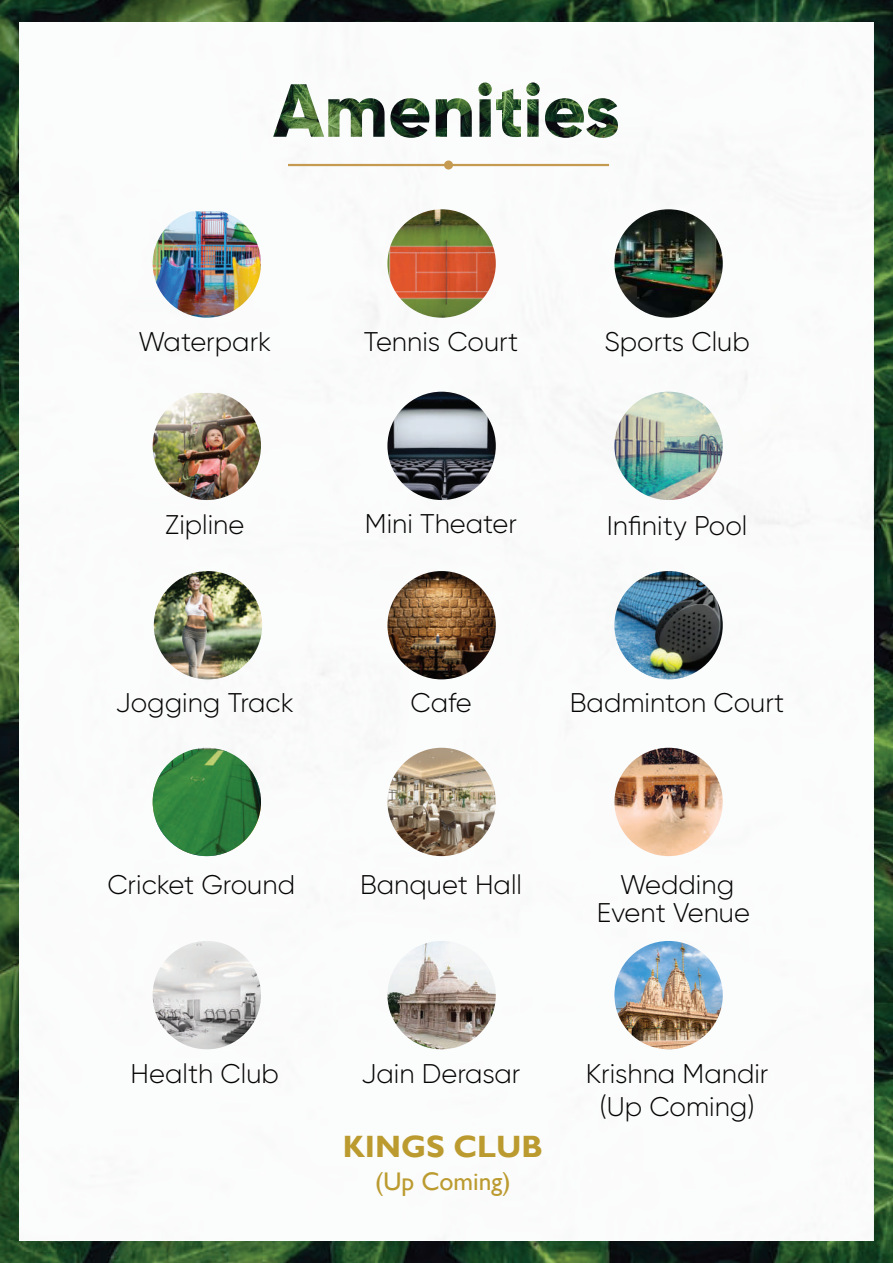
<style>
.page{position:relative;width:893px;height:1263px;background:#fff}
.page>*{position:absolute;margin:0;border:0;box-sizing:border-box;transform-origin:0 0}
.t1{font:700 30.9px "Gill Sans";color:#bb9b2f}
.t2{font:300 27px/28.5px "Gilroy";color:#050504;text-align:center}
.t3{font:25.5px "Gill Sans";color:#bb9b2f}
</style>
<div class="page">
<img style="left:0;top:0;width:893px;height:1263px">
<div style="left:20px;top:22px;width:853px;height:1219px;background:#fff"></div>
<img style="left:153px;top:211px;width:108px;height:107px">
<img style="left:387px;top:209px;width:109px;height:109px;border-radius:54px">
<img style="left:614px;top:209px;width:109px;height:109px;border-radius:54px">
<img style="left:153px;top:393px;width:108px;height:107px">
<img style="left:387px;top:392px;width:109px;height:108px;border-radius:54px">
<img style="left:614px;top:392px;width:109px;height:108px;border-radius:54px">
<img style="left:154px;top:571px;width:108px;height:108px;border-radius:54px">
<img style="left:387px;top:571px;width:109px;height:108px;border-radius:54px">
<img style="left:614px;top:571px;width:109px;height:108px;border-radius:54px">
<img style="left:153px;top:750px;width:108px;height:106px">
<img style="left:153px;top:748px;width:108px;height:108px;border-radius:54px">
<img style="left:387px;top:748px;width:109px;height:108px;border-radius:54px">
<img style="left:614px;top:748px;width:109px;height:108px;border-radius:54px">
<img style="left:153px;top:941px;width:108px;height:108px;border-radius:54px">
<img style="left:387px;top:941px;width:109px;height:108px;border-radius:54px">
<img style="left:614px;top:941px;width:109px;height:108px;border-radius:54px">
<img style="left:273px;top:82px;width:345px;height:56px">
<hr style="left:288px;top:164px;width:321px;height:2px;background:#c59b51">
<div style="left:444px;top:160px;width:9px;height:10px;background:#c59b51;border-radius:50%"></div>
<p class="t2" style="left:138px;top:327px;width:134px">Waterpark</p>
<p class="t2" style="left:364px;top:327px;width:156px">Tennis Court</p>
<p class="t2" style="left:604px;top:327px;width:147px">Sports Club</p>
<p class="t2" style="left:165px;top:510px;width:81px">Zipline</p>
<p class="t2" style="left:116px;top:688px;width:179px">Jogging Track</p>
<p class="t2" style="left:365px;top:509px;width:154px">Mini Theater</p>
<p class="t2" style="left:607px;top:511px;width:142px">Infinity Pool</p>
<p class="t2" style="left:411px;top:688px;width:63px">Cafe</p>
<p class="t2" style="left:570px;top:688px;width:216px">Badminton Court</p>
<p class="t2" style="left:107px;top:870px;width:189px">Cricket Ground</p>
<p class="t2" style="left:360px;top:870px;width:163px">Banquet Hall</p>
<p class="t2" style="left:597px;top:870px;width:155px">Wedding<br>Event Venue</p>
<p class="t2" style="left:131px;top:1059px;width:150px">Health Club</p>
<p class="t2" style="left:362px;top:1059px;width:160px">Jain Derasar</p>
<p class="t1" style="left:343px;top:1128px;width:202px">KINGS CLUB</p>
<p class="t3" style="left:375px;top:1166px;width:137px">(Up Coming)</p>
<p class="t2" style="left:586px;top:1057px;width:184px;line-height:32.4px">Krishna Mandir (Up Coming)</p>
</div>
